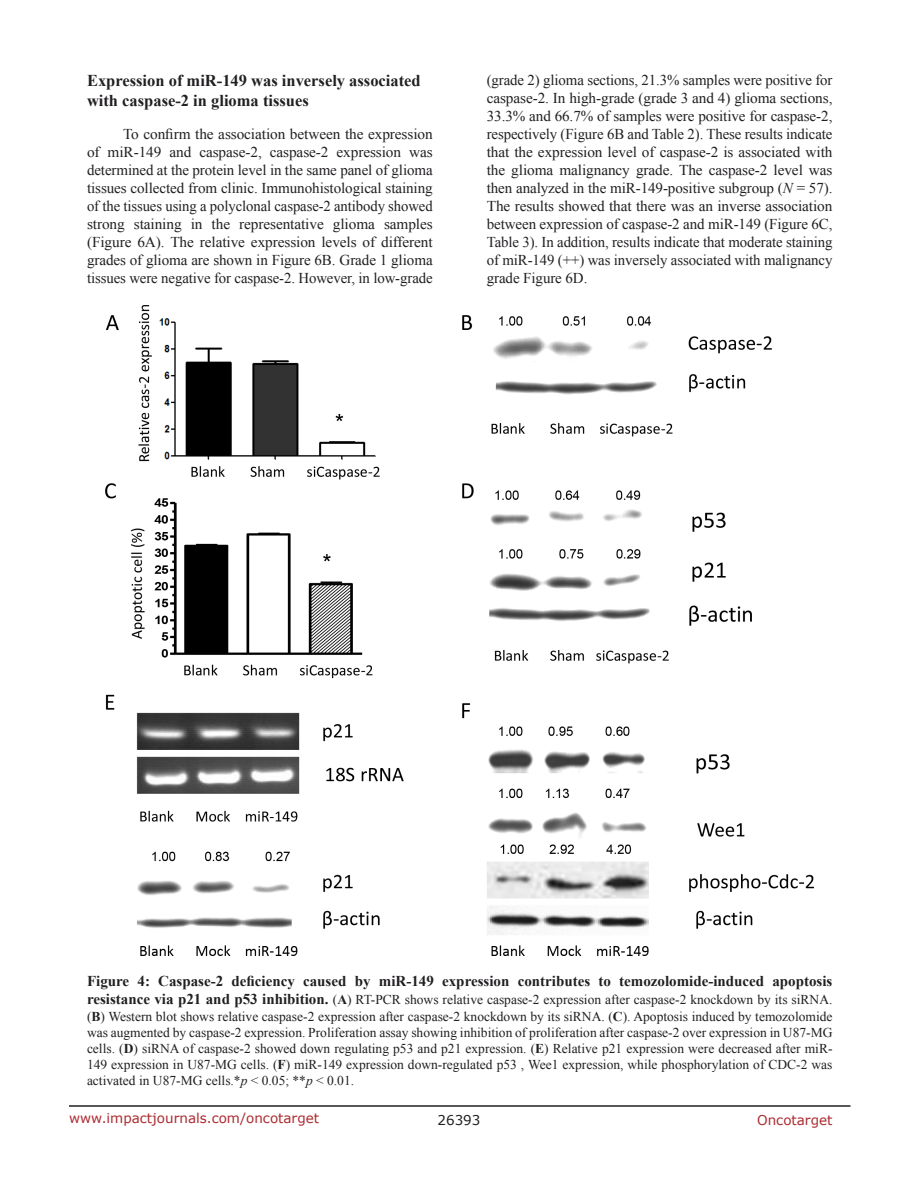
<style>
.page{position:relative;width:918px;height:1188px;background:#fff}
.page>*{position:absolute;margin:0;border:0;box-sizing:border-box;transform-origin:0 0}
.SubHeading{font:700 16.5px/19.8px "Times New Roman";color:#221f22}
.BodyText{font:15px/18px "Times New Roman";letter-spacing:-.005em;color:#221f22;text-align:justify}
.FigureText{font:700 15px "Times New Roman";color:#221f22}
.FigureText-2{font:13.5px/16.2px "Times New Roman";color:#221f22;text-align:justify}
.t1{font:13.5px "Verdana";color:#ac2b31}
.t2{font:13.5px "Verdana";color:#221f22}
.s1{font-style:italic}
.s2{font-weight:700;font-size:15px}
.s3{font-weight:700}
</style>
<div class="page">
<hr style="left:69px;top:1105px;width:781px;height:2px;background:#231f20">
<img style="left:106px;top:306px;width:708px;height:649px">
<p class="SubHeading" style="left:87px;top:70px;width:335px">Expression of miR-149 was inversely associated with caspase-2 in glioma tissues</p>
<p class="BodyText" style="left:87px;top:125px;width:347px;text-indent:36px">To confirm the association between the expression of miR-149 and caspase-2, caspase-2 expression was determined at the protein level in the same panel of glioma tissues collected from clinic. Immunohistological staining of the tissues using a polyclonal caspase-2 antibody showed strong staining in the representative glioma samples (Figure 6A). The relative expression levels of different grades of glioma are shown in Figure 6B. Grade 1 glioma tissues were negative for caspase-2. However, in low-grade</p>
<p class="BodyText" style="left:487px;top:71px;width:347px">(grade 2) glioma sections, 21.3% samples were positive for caspase-2. In high-grade (grade 3 and 4) glioma sections, 33.3% and 66.7% of samples were positive for caspase-2, respectively (Figure 6B and Table 2). These results indicate that the expression level of caspase-2 is associated with the glioma malignancy grade. The caspase-2 level was then analyzed in the miR-149-positive subgroup (<span class="s1">N</span> = 57).<br>The results showed that there was an inverse association between expression of caspase-2 and miR-149 (Figure 6C, Table 3). In addition, results indicate that moderate staining of miR-149 (++) was inversely associated with malignancy grade Figure 6D.</p>
<p class="FigureText" style="left:87px;top:971px;width:747px">Figure 4: Caspase-2 deficiency caused by miR-149 expression contributes to temozolomide-induced apoptosis</p>
<p class="FigureText-2" style="left:87px;top:992px;width:747px"><span class="s2">resistance via p21 and p53 inhibition.</span> (<span class="s3">A</span>) RT-PCR shows relative caspase-2 expression after caspase-2 knockdown by its siRNA. (<span class="s3">B</span>) Western blot shows relative caspase-2 expression after caspase-2 knockdown by its siRNA. (<span class="s3">C</span>). Apoptosis induced by temozolomide was augmented by caspase-2 expression. Proliferation assay showing inhibition of proliferation after caspase-2 over expression in U87-MG cells. (<span class="s3">D</span>) siRNA of caspase-2 showed down regulating p53 and p21 expression. (<span class="s3">E</span>) Relative p21 expression were decreased after miR-149 expression in U87-MG cells. (<span class="s3">F</span>) miR-149 expression down-regulated p53 , Wee1 expression, while phosphorylation of CDC-2 was activated in U87-MG cells.*<span class="s1">p</span> &lt; 0.05; **<span class="s1">p</span> &lt; 0.01.</p>
<p class="t1" style="left:69px;top:1109px;width:252px">www.impactjournals.com/oncotarget</p>
<p class="t2" style="left:438px;top:1111px;width:44px">26393</p>
<p class="t1" style="left:757px;top:1111px;width:77px">Oncotarget</p>
</div>
